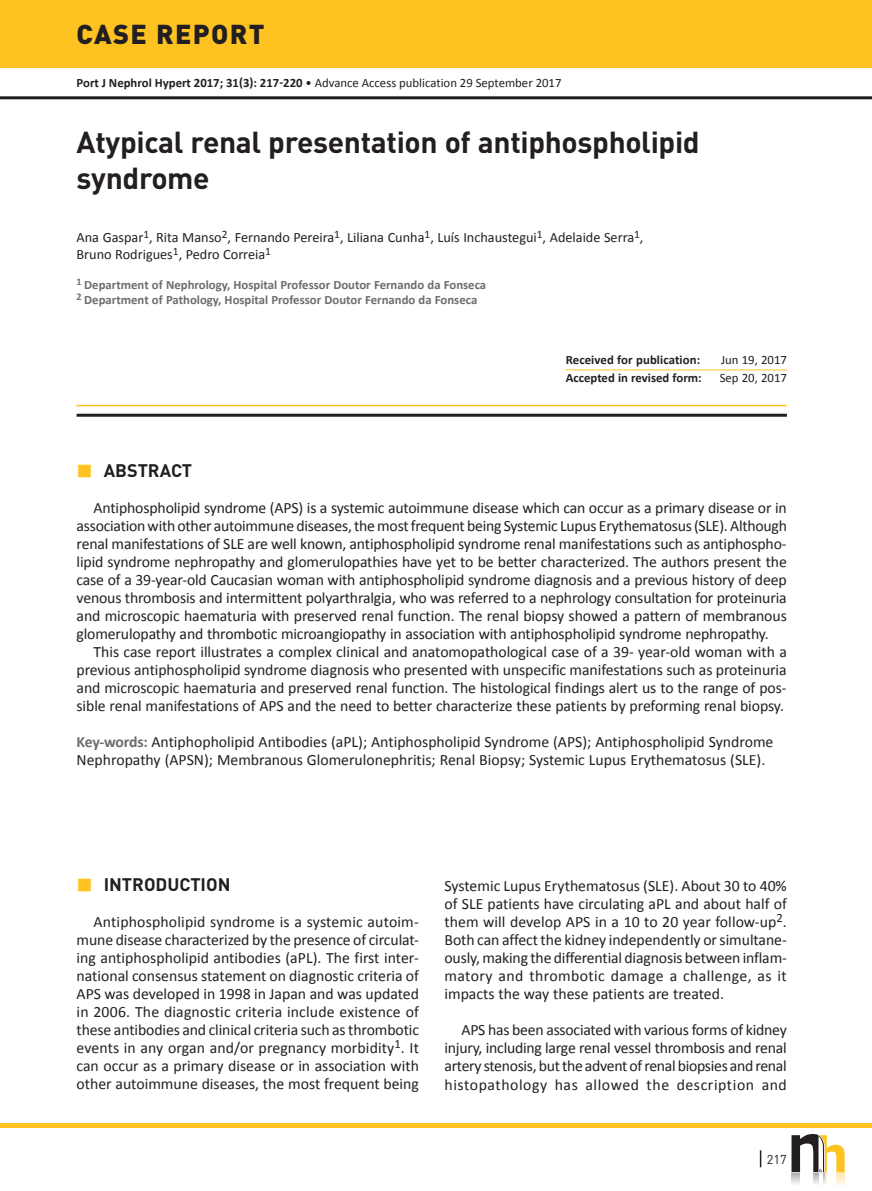
<style>
.page{position:relative;width:872px;height:1191px;background:#fff}
.page>*{position:absolute;margin:0;border:0;box-sizing:border-box;transform-origin:0 0}
.t1{font:700 30px/36px "DIN";letter-spacing:-.01em;color:#231f20}
.t2{font:900 27px "DIN";letter-spacing:.05em;color:#231f20}
.t3{font:700 18px "DIN";color:#231f20}
.t4{font:15.75px/18px "Calibri";color:#231f20;text-align:justify}
.t5{font:14.25px/17.1px "Calibri";color:#231f20}
.t6{font:700 12.75px/15px "Calibri";color:#6c6d70}
.t7{font:12.75px "Calibri";color:#231f20}
.t8{font:700 12.75px "Calibri";color:#231f20}
.t9{font:12.75px "DIN";color:#231f20}
.s1{font-weight:700}
.s2{font-weight:700;color:#6c6d70}
</style>
<div class="page">
<hr style="left:0;top:96px;width:872px;height:3px;background:#231f20">
<hr style="left:0;top:1123px;width:872px;height:4px;background:#fec221">
<div style="left:0;top:0;width:872px;height:68px;background:#fec221"></div>
<svg style="left:791px;top:1134px;width:53px;height:51px"></svg>
<svg style="left:760px;top:1150px;width:1px;height:17px"></svg>
<hr style="left:566px;top:369px;width:221px;height:1px;background:#fec221">
<hr style="left:77px;top:405px;width:710px;height:1px;background:#fec221">
<hr style="left:77px;top:414px;width:710px;height:3px;background:#231f20">
<h2 class="t2" style="left:77px;top:16px;width:189px">CASE REPORT</h2>
<p class="t7" style="left:77px;top:75px;width:486px"><span class="s1">Port J Nephrol Hypert 2017; 31(3): 217-220</span> • Advance Access publication 29 September 2017</p>
<h1 class="t1" style="left:77px;top:123px;width:624px">Atypical renal presentation of antiphospholipid syndrome</h1>
<p class="t5" style="left:77px;top:228px;width:568px">Ana Gaspar<sup>1</sup>, Rita Manso<sup>2</sup>, Fernando Pereira<sup>1</sup>, Liliana Cunha<sup>1</sup>, Luís Inchaustegui<sup>1</sup>, Adelaide Serra<sup>1</sup>,<br>Bruno Rodrigues<sup>1</sup>, Pedro Correia<sup>1</sup></p>
<p class="t6" style="left:77px;top:277px;width:411px"><sup>1</sup> Department of Nephrology, Hospital Professor Doutor Fernando da Fonseca<br><sup>2</sup> Department of Pathology, Hospital Professor Doutor Fernando da Fonseca</p>
<p class="t8" style="left:566px;top:352px;width:136px">Received for publication:</p>
<p class="t7" style="left:721px;top:352px;width:67px">Jun 19, 2017</p>
<p class="t8" style="left:566px;top:370px;width:137px">Accepted in revised form:</p>
<p class="t7" style="left:719px;top:370px;width:69px">Sep 20, 2017</p>
<p class="t3" style="left:104px;top:459px;width:90px">ABSTRACT</p>
<p class="t4" style="left:77px;top:498px;width:712px;text-indent:17px">Antiphospholipid syndrome (APS) is a systemic autoimmune disease which can occur as a primary disease or in association with other autoimmune diseases, the most frequent being Systemic Lupus Erythematosus (SLE). Although renal manifestations of SLE are well known, antiphospholipid syndrome renal manifestations such as antiphospho&shy;lipid syndrome nephropathy and glomerulopathies have yet to be better characterized. The authors present the case of a 39-‑year-‑old Caucasian woman with antiphospholipid syndrome diagnosis and a previous history of deep venous thrombosis and intermittent polyarthralgia, who was referred to a nephrology consultation for proteinuria and microscopic haematuria with preserved renal function. The renal biopsy showed a pattern of membranous glomerulopathy and thrombotic microangiopathy in association with antiphospholipid syndrome nephropathy.</p>
<p class="t4" style="left:77px;top:642px;width:712px;text-indent:17px">This case report illustrates a complex clinical and anatomopathological case of a 39-‑ year-‑old woman with a previous antiphospholipid syndrome diagnosis who presented with unspecific manifestations such as proteinuria and microscopic haematuria and preserved renal function. The histological findings alert us to the range of pos&shy;sible renal manifestations of APS and the need to better characterize these patients by preforming renal biopsy.</p>
<p class="t4" style="left:77px;top:732px;width:698px"><span class="s2">Key-‑words:</span> Antiphopholipid Antibodies (aPL); Antiphospholipid Syndrome (APS); Antiphospholipid Syndrome<br>Nephropathy (APSN); Membranous Glomerulonephritis; Renal Biopsy; Systemic Lupus Erythematosus (SLE).</p>
<p class="t3" style="left:104px;top:873px;width:128px">INTRODUCTION</p>
<p class="t4" style="left:77px;top:912px;width:344px;text-indent:17px">Antiphospholipid syndrome is a systemic autoim&shy;mune disease characterized by the presence of circulat&shy;ing antiphospholipid antibodies (aPL). The first inter&shy;national consensus statement on diagnostic criteria of APS was developed in 1998 in Japan and was updated in 2006. The diagnostic criteria include existence of these antibodies and clinical criteria such as thrombotic events in any organ and/or pregnancy morbidity<sup>1</sup>. It can occur as a primary disease or in association with other autoimmune diseases, the most frequent being</p>
<p class="t4" style="left:444px;top:876px;width:344px">Systemic Lupus Erythematosus (SLE). About 30 to 40% of SLE patients have circulating aPL and about half of them will develop APS in a 10 to 20 year follow-‑up<sup>2</sup>.<br>Both can affect the kidney independently or simultane&shy;ously, making the differential diagnosis between inflam&shy;matory and thrombotic damage a challenge, as it impacts the way these patients are treated.</p>
<p class="t4" style="left:444px;top:1020px;width:344px;text-indent:17px">APS has been associated with various forms of kidney injury, including large renal vessel thrombosis and renal artery stenosis, but the advent of renal biopsies and renal histopathology has allowed the description and</p>
<p class="t9" style="left:767px;top:1151px;width:21px">217</p>
</div>
